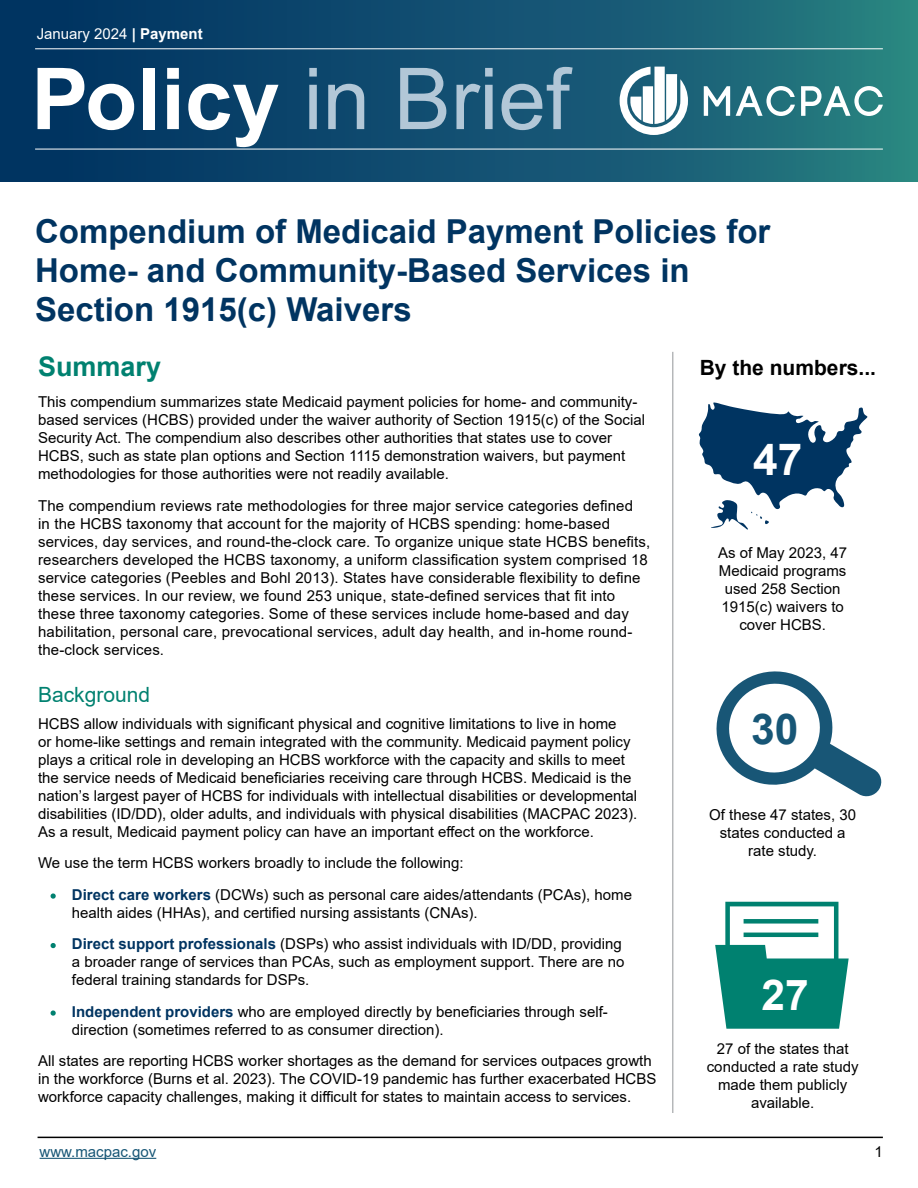
<style>
.page{position:relative;width:918px;height:1188px;background:#fff}
.page>*{position:absolute;margin:0;border:0;box-sizing:border-box;transform-origin:0 0}
.t1{font:85.5px "Arial";color:#b2c7d7}
.t2{font:700 44.25px "Arial";color:#fff}
.t3{font:700 42.45px "Arial";color:#175676}
.t4{font:700 42.45px "Arial";color:#fff}
.t5{font:700 33px/39px "Arial";color:#003461}
.t6{font:700 27px "Arial";color:#008170}
.t7{font:700 21px "Arial";color:#000}
.t8{font:21px "Arial";color:#008170}
.List_Bullet_Level_1{font:15px/18px "Arial";color:#000}
.t9{font:15px "Arial";color:#fff}
.t10{font:15px "Arial";color:#175676}
.s1{font-weight:700}
.s2{font-weight:700;color:#fff}
.s3{font-size:8.7px;color:#008170}
.s4{font-weight:700;color:#003461}
</style>
<div class="page">
<svg style="left:715px;top:902px;width:134px;height:127px"></svg>
<svg style="left:699px;top:402px;width:169px;height:128px"></svg>
<div style="left:0;top:0;width:918px;height:182px;background:linear-gradient(to right,#002c61,#297b82)"></div>
<hr style="left:38px;top:1137px;width:845px;height:1px;background:#000">
<hr style="left:35px;top:149px;width:848px;height:1px;background:#fff">
<hr style="left:35px;top:48px;width:848px;height:1px;background:#fff">
<svg style="left:704px;top:86px;width:26px;height:30px"></svg>
<svg style="left:736px;top:86px;width:59px;height:30px"></svg>
<svg style="left:801px;top:86px;width:82px;height:30px"></svg>
<svg style="left:620px;top:67px;width:68px;height:68px"></svg>
<hr style="left:40px;top:1158px;width:116px;height:1px;background:#175676">
<hr style="left:672px;top:352px;width:1px;height:761px;background:#939598">
<svg style="left:716px;top:671px;width:166px;height:126px"></svg>
<div style="left:744px;top:919px;width:74px;height:5px;background:#008170"></div>
<hr style="left:744px;top:933px;width:74px;height:4px;background:#008170">
<p class="t9" style="left:37px;top:23px;width:167px">January 2024 <span class="s1">| Payment</span></p>
<p class="t1" style="left:31px;top:40px;width:540px"><span class="s2">Policy</span> in Brief</p>
<h1 class="t5" style="left:35px;top:212px;width:737px">Compendium of Medicaid Payment Policies for<br>Home- and Community-Based Services in<br>Section 1915(c) Waivers</h1>
<h2 class="t6" style="left:38px;top:347px;width:125px">Summary</h2>
<p class="List_Bullet_Level_1" style="left:38px;top:393px;width:608px">This compendium summarizes state Medicaid payment policies for home- and community&shy;based services (HCBS) provided under the waiver authority of Section 1915(c) of the Social Security Act. The compendium also describes other authorities that states use to cover HCBS, such as state plan options and Section 1115 demonstration waivers, but payment methodologies for those authorities were not readily available.</p>
<p class="List_Bullet_Level_1" style="left:38px;top:497px;width:614px">The compendium reviews rate methodologies for three major service categories defined<br>in the HCBS taxonomy that account for the majority of HCBS spending: home-based services, day services, and round-the-clock care. To organize unique state HCBS benefits, researchers developed the HCBS taxonomy, a uniform classification system comprised 18 service categories (Peebles and Bohl 2013). States have considerable flexibility to define these services. In our review, we found 253 unique, state-defined services that fit into these three taxonomy categories. Some of these services include home-based and day habilitation, personal care, prevocational services, adult day health, and in-home round&shy;the-clock services.</p>
<h3 class="t8" style="left:38px;top:680px;width:114px">Background</h3>
<p class="List_Bullet_Level_1" style="left:38px;top:715px;width:601px">HCBS allow individuals with significant physical and cognitive limitations to live in home<br>or home-like settings and remain integrated with the community. Medicaid payment policy plays a critical role in developing an HCBS workforce with the capacity and skills to meet the service needs of Medicaid beneficiaries receiving care through HCBS. Medicaid is the nation’s largest payer of HCBS for individuals with intellectual disabilities or developmental disabilities (ID/DD), older adults, and individuals with physical disabilities (MACPAC 2023).<br>As a result, Medicaid payment policy can have an important effect on the workforce.</p>
<p class="List_Bullet_Level_1" style="left:38px;top:854px;width:427px">We use the term HCBS workers broadly to include the following:</p>
<p class="List_Bullet_Level_1" style="left:72px;top:886px;width:562px;text-indent:-20px"><span class="s3">•</span> <span class="s4">Direct care workers</span> (DCWs) such as personal care aides/attendants (PCAs), home health aides (HHAs), and certified nursing assistants (CNAs).</p>
<p class="List_Bullet_Level_1" style="left:72px;top:935px;width:554px;text-indent:-20px"><span class="s3">•</span> <span class="s4">Direct support professionals</span> (DSPs) who assist individuals with ID/DD, providing a broader range of services than PCAs, such as employment support. There are no federal training standards for DSPs.</p>
<p class="List_Bullet_Level_1" style="left:72px;top:1003px;width:537px;text-indent:-20px"><span class="s3">•</span> <span class="s4">Independent providers</span> who are employed directly by beneficiaries through self&shy;direction (sometimes referred to as consumer direction).</p>
<p class="List_Bullet_Level_1" style="left:38px;top:1052px;width:620px">All states are reporting HCBS worker shortages as the demand for services outpaces growth in the workforce (Burns et al. 2023). The COVID-19 pandemic has further exacerbated HCBS workforce capacity challenges, making it difficult for states to maintain access to services.</p>
<p class="t7" style="left:700px;top:352px;width:178px">By the numbers...</p>
<h2 class="t2" style="left:753px;top:428px;width:51px">47</h2>
<p class="List_Bullet_Level_1" style="left:718px;top:544px;width:131px;text-align:center">As of May 2023, 47<br>Medicaid programs used 258 Section<br>1915(c) waivers to cover HCBS.</p>
<h3 class="t3" style="left:751px;top:699px;width:49px">30</h3>
<p class="List_Bullet_Level_1" style="left:709px;top:805px;width:148px;text-align:center">Of these 47 states, 30 states conducted a rate study.</p>
<h3 class="t4" style="left:762px;top:965px;width:49px">27</h3>
<p class="List_Bullet_Level_1" style="left:707px;top:1040px;width:153px;text-align:center">27 of the states that conducted a rate study made them publicly available.</p>
<p class="t10" style="left:40px;top:1141px;width:118px">www.macpac.gov</p>
<p class="List_Bullet_Level_1" style="left:875px;top:1142px;width:10px">1</p>
</div>
